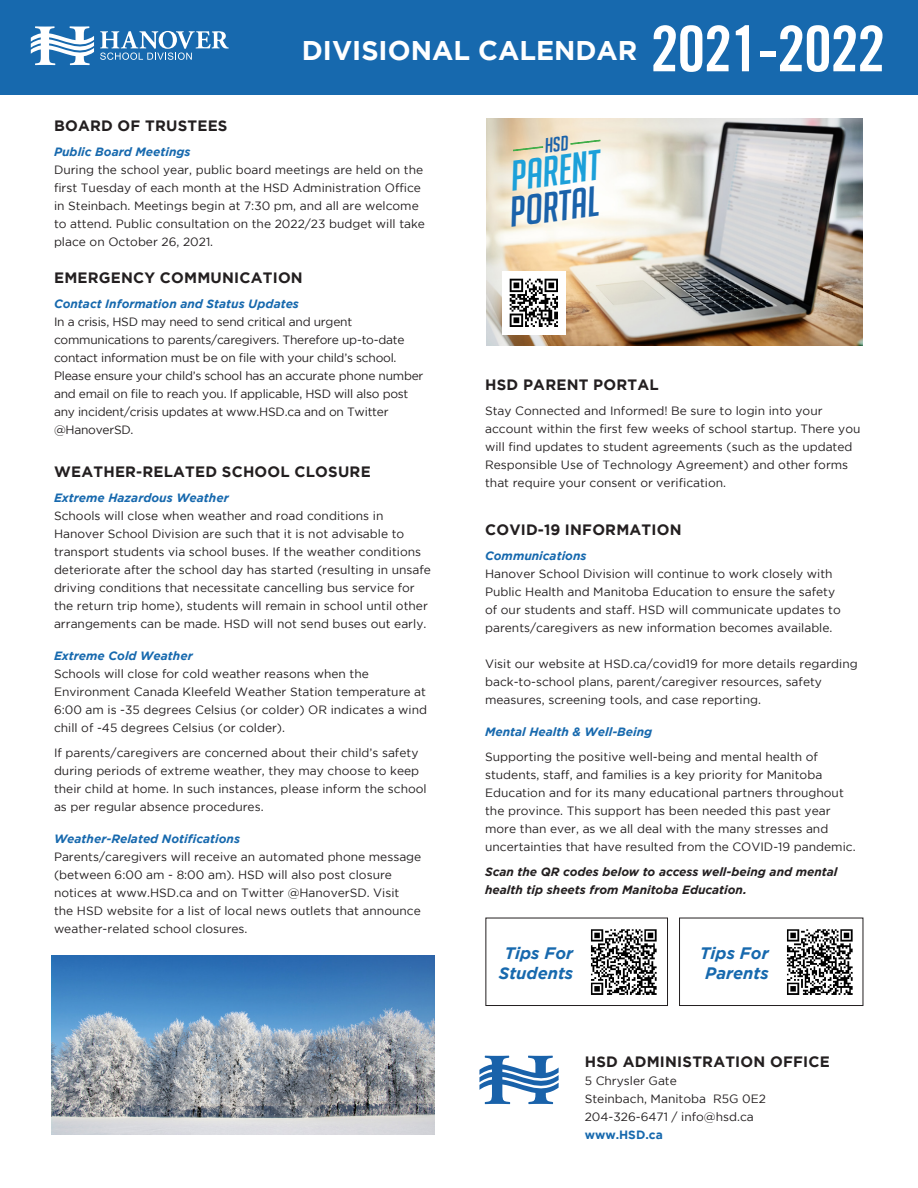
<style>
.page{position:relative;width:918px;height:1188px;background:#fff}
.page>*{position:absolute;margin:0;border:0;box-sizing:border-box;transform-origin:0 0}
.t1{font:63px "Trade Gothic Bold Cond Twenty";letter-spacing:-.02em;color:#fff}
.t2{font:italic 41.4px "Big Noodle Titling";color:#1ca0d9}
.t3{font:italic 41.4px "Big Noodle Titling";color:#1a62aa}
.t4{font:700 27px "Gotham";color:#fff}
.t5{font:italic 700 16.5px/20px "Gotham";color:#1769ae;text-align:center}
.t6{font:700 15px "Gotham";letter-spacing:.015em;color:#231f20}
.t7{font:12px/18px "Gotham";color:#231f20}
.t8{font:12px/18px "Gotham";letter-spacing:-.02em;color:#231f20}
.t9{font:italic 700 12px "Gotham";color:#1769ae}
.t10{font:italic 700 12px/18px "Gotham";color:#231f20}
.t11{font:700 12px "Gotham";color:#1769ae}
</style>
<div class="page">
<svg style="left:479px;top:1056px;width:80px;height:48px"></svg>
<div style="left:0;top:0;width:918px;height:94px;background:#1769ae"></div>
<svg style="left:31px;top:26px;width:63px;height:39px"></svg>
<svg style="left:100px;top:31px;width:129px;height:29px"></svg>
<img style="left:486px;top:119px;width:376px;height:226px">
<img style="left:503px;top:271px;width:63px;height:63px">
<img style="left:52px;top:956px;width:382px;height:178px">
<img style="left:787px;top:929px;width:66px;height:66px">
<div style="left:679px;top:918px;width:184px;height:88px;border:1px solid #231f20"></div>
<img style="left:591px;top:929px;width:66px;height:66px">
<div style="left:486px;top:918px;width:182px;height:88px;border:1px solid #231f20"></div>
<svg style="left:513px;top:136px;width:88px;height:17px"></svg>
<p class="t4" style="left:302px;top:35px;width:337px">DIVISIONAL CALENDAR</p>
<p class="t1" style="left:651px;top:11px;width:236px">2021-2022</p>
<p class="t6" style="left:54px;top:117px;width:175px">BOARD OF TRUSTEES</p>
<p class="t9" style="left:54px;top:145px;width:138px">Public Board Meetings</p>
<p class="t7" style="left:54px;top:161px;width:373px">During the school year, public board meetings are held on the first Tuesday of each month at the HSD Administration Office in Steinbach. Meetings begin at 7:30 pm, and all are welcome to attend. Public consultation on the 2022/23 budget will take place on October 26, 2021.</p>
<p class="t2" style="left:506px;top:154px;width:91px;rotate:-7deg">Parent</p>
<p class="t3" style="left:505px;top:190px;width:91px;rotate:-7deg">Portal</p>
<p class="t6" style="left:54px;top:269px;width:250px">EMERGENCY COMMUNICATION</p>
<p class="t9" style="left:54px;top:297px;width:246px">Contact Information and Status Updates</p>
<p class="t8" style="left:54px;top:313px;width:371px">In a crisis, HSD may need to send critical and urgent communications to parents/caregivers. Therefore up-to-date contact information must be on file with your child’s school.<br>Please ensure your child’s school has an accurate phone number and email on file to reach you. If applicable, HSD will also post any incident/crisis updates at www.HSD.ca and on Twitter @HanoverSD.</p>
<p class="t6" style="left:54px;top:463px;width:318px">WEATHER-RELATED SCHOOL CLOSURE</p>
<p class="t9" style="left:54px;top:491px;width:176px">Extreme Hazardous Weather</p>
<p class="t7" style="left:54px;top:506px;width:379px">Schools will close when weather and road conditions in Hanover School Division are such that it is not advisable to transport students via school buses. If the weather conditions deteriorate after the school day has started (resulting in unsafe driving conditions that necessitate cancelling bus service for the return trip home), students will remain in school until other arrangements can be made. HSD will not send buses out early.</p>
<p class="t9" style="left:54px;top:649px;width:140px">Extreme Cold Weather</p>
<p class="t7" style="left:54px;top:665px;width:375px">Schools will close for cold weather reasons when the Environment Canada Kleefeld Weather Station temperature at 6:00 am is -35 degrees Celsius (or colder) OR indicates a wind chill of -45 degrees Celsius (or colder).</p>
<p class="t7" style="left:54px;top:743px;width:374px">If parents/caregivers are concerned about their child’s safety during periods of extreme weather, they may choose to keep their child at home. In such instances, please inform the school as per regular absence procedures.</p>
<p class="t9" style="left:54px;top:832px;width:188px">Weather-Related Notifications</p>
<p class="t7" style="left:54px;top:848px;width:369px">Parents/caregivers will receive an automated phone message (between 6:00 am - 8:00 am). HSD will also post closure notices at www.HSD.ca and on Twitter @HanoverSD. Visit the HSD website for a list of local news outlets that announce weather-related school closures.</p>
<p class="t6" style="left:485px;top:376px;width:175px">HSD PARENT PORTAL</p>
<p class="t7" style="left:485px;top:401px;width:377px">Stay Connected and Informed! Be sure to login into your account within the first few weeks of school startup. There you will find updates to student agreements (such as the updated Responsible Use of Technology Agreement) and other forms that require your consent or verification.</p>
<p class="t6" style="left:485px;top:521px;width:198px">COVID-19 INFORMATION</p>
<p class="t9" style="left:485px;top:549px;width:103px">Communications</p>
<p class="t7" style="left:485px;top:565px;width:357px">Hanover School Division will continue to work closely with Public Health and Manitoba Education to ensure the safety of our students and staff. HSD will communicate updates to parents/caregivers as new information becomes available.</p>
<p class="t7" style="left:485px;top:655px;width:374px">Visit our website at HSD.ca/covid19 for more details regarding back-to-school plans, parent/caregiver resources, safety measures, screening tools, and case reporting.</p>
<p class="t9" style="left:485px;top:725px;width:169px">Mental Health &amp; Well-Being</p>
<p class="t7" style="left:485px;top:748px;width:372px">Supporting the positive well-being and mental health of students, staff, and families is a key priority for Manitoba Education and for its many educational partners throughout the province. This support has been needed this past year more than ever, as we all deal with the many stresses and uncertainties that have resulted from the COVID-19 pandemic.</p>
<p class="t10" style="left:485px;top:862px;width:354px">Scan the QR codes below to access well-being and mental health tip sheets from Manitoba Education.</p>
<p class="t5" style="left:499px;top:943px;width:76px">Tips For<br>Students</p>
<p class="t5" style="left:700px;top:943px;width:70px">Tips For<br>Parents</p>
<p class="t6" style="left:585px;top:1053px;width:246px">HSD ADMINISTRATION OFFICE</p>
<p class="t7" style="left:585px;top:1072px;width:94px">5 Chrysler Gate</p>
<p class="t7" style="left:585px;top:1090px;width:183px">Steinbach, Manitoba R5G 0E2</p>
<p class="t7" style="left:585px;top:1108px;width:171px">204-326-6471 / info@hsd.ca</p>
<p class="t11" style="left:585px;top:1128px;width:79px">www.HSD.ca</p>
</div>
